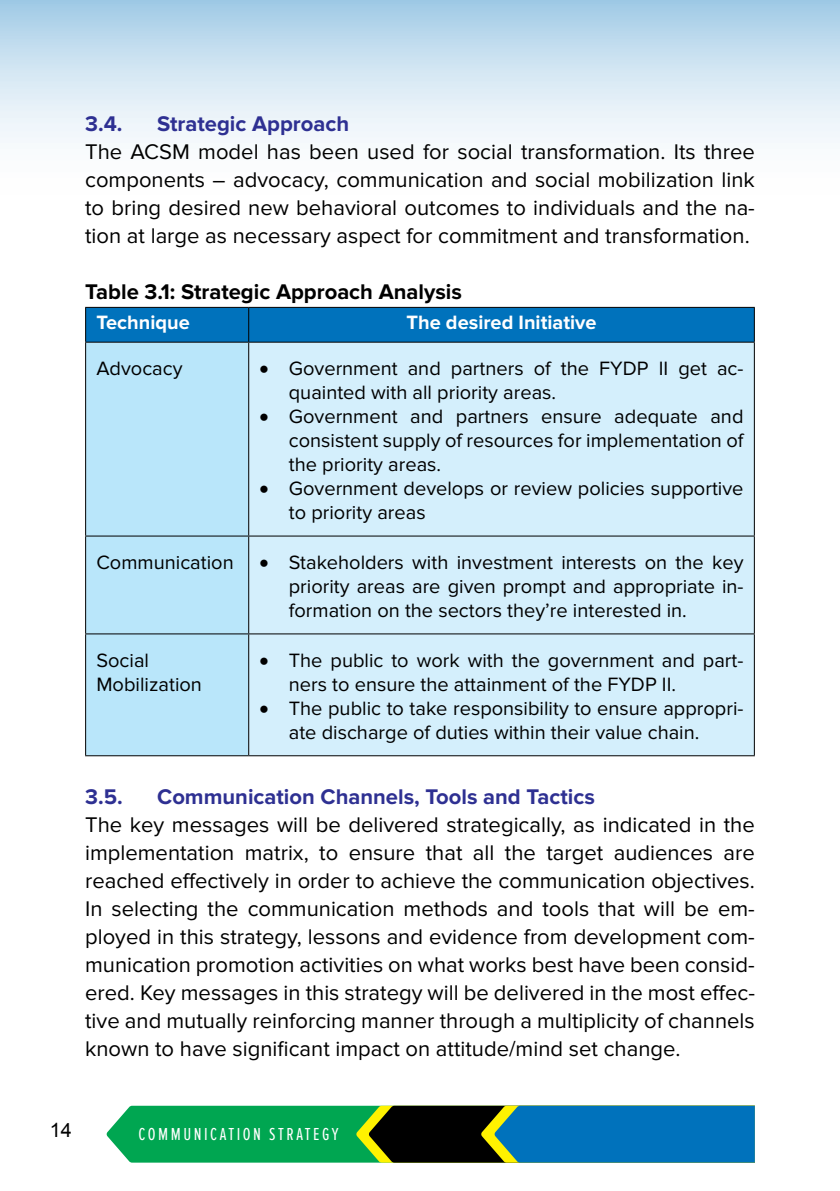
<style>
.page{position:relative;width:840px;height:1191px;background:#fff}
.page>*{position:absolute;margin:0;border:0;box-sizing:border-box;transform-origin:0 0}
.t1{font:22px/28px "Proxima Nova";color:#000;text-align:justify}
.t2{font:700 22px "Proxima Nova";color:#2e3092}
.t3{font:700 22px "Proxima Nova";color:#000}
.t4{font:20px/24px "Proxima Nova";color:#000}
.t5{font:700 20px "Proxima Nova";color:#fff}
.t6{font:19.8px "Arial";color:#000}
.t7{font:18px "Proxima Nova Ex Cn";letter-spacing:.14em;color:#fff}
</style>
<div class="page">
<svg style="left:106px;top:1105px;width:648px;height:57px;background:#137c6d"></svg>
<div style="left:0;top:0;width:839px;height:214px;background:linear-gradient(to bottom,#aed1e9,#fff)"></div>
<div style="left:86px;top:308px;width:667px;height:34px;background:#0072bc"></div>
<div style="left:86px;top:343px;width:162px;height:412px;background:#b9e6fa"></div>
<div style="left:249px;top:343px;width:504px;height:412px;background:#d4effc"></div>
<hr style="left:85px;top:307px;width:163px;height:1px;background:#000">
<hr style="left:248px;top:307px;width:506px;height:1px;background:#000">
<hr style="left:85px;top:342px;width:163px;height:1px;background:#000">
<hr style="left:248px;top:342px;width:506px;height:1px;background:#000">
<hr style="left:85px;top:535px;width:163px;height:1px;background:#000">
<hr style="left:248px;top:535px;width:506px;height:1px;background:#000">
<hr style="left:85px;top:633px;width:163px;height:1px;background:#000">
<hr style="left:248px;top:633px;width:506px;height:1px;background:#000">
<hr style="left:85px;top:755px;width:163px;height:1px;background:#000">
<hr style="left:248px;top:755px;width:506px;height:1px;background:#000">
<hr style="left:85px;top:308px;width:1px;height:34px;background:#000">
<hr style="left:85px;top:343px;width:1px;height:192px;background:#000">
<hr style="left:85px;top:536px;width:1px;height:97px;background:#000">
<hr style="left:85px;top:634px;width:1px;height:121px;background:#000">
<hr style="left:248px;top:308px;width:1px;height:34px;background:#000">
<hr style="left:753px;top:308px;width:1px;height:34px;background:#000">
<hr style="left:248px;top:343px;width:1px;height:192px;background:#000">
<hr style="left:753px;top:343px;width:1px;height:192px;background:#000">
<hr style="left:248px;top:536px;width:1px;height:97px;background:#000">
<hr style="left:753px;top:536px;width:1px;height:97px;background:#000">
<hr style="left:248px;top:634px;width:1px;height:121px;background:#000">
<hr style="left:753px;top:634px;width:1px;height:121px;background:#000">
<p class="t2" style="left:85px;top:111px;width:39px">3.4.</p>
<p class="t2" style="left:157px;top:111px;width:193px">Strategic Approach</p>
<p class="t1" style="left:85px;top:138px;width:671px">The ACSM model has been used for social transformation. Its three components – advocacy, communication and social mobilization link to bring desired new behavioral outcomes to individuals and the na&shy;tion at large as necessary aspect for commitment and transformation.</p>
<p class="t3" style="left:85px;top:279px;width:378px">Table 3.1: Strategic Approach Analysis</p>
<p class="t5" style="left:96px;top:311px;width:95px">Technique</p>
<p class="t5" style="left:406px;top:311px;width:191px">The desired Initiative</p>
<p class="t4" style="left:96px;top:357px;width:88px">Advocacy</p>
<p class="t4" style="left:289px;top:357px;width:456px;text-indent:-29px">• Government and partners of the FYDP II get ac&shy;quainted with all priority areas.</p>
<p class="t4" style="left:289px;top:405px;width:456px;text-align:justify;text-indent:-29px">• Government and partners ensure adequate and consistent supply of resources for implementation of the priority areas.</p>
<p class="t4" style="left:289px;top:477px;width:456px;text-indent:-29px">• Government develops or review policies supportive to priority areas</p>
<p class="t4" style="left:96px;top:550px;width:139px">Communication</p>
<p class="t4" style="left:289px;top:550px;width:456px;text-align:justify;text-indent:-29px">• Stakeholders with investment interests on the key priority areas are given prompt and appropriate in&shy;formation on the sectors they’re interested in.</p>
<p class="t4" style="left:96px;top:648px;width:107px">Social<br>Mobilization</p>
<p class="t4" style="left:289px;top:648px;width:456px;text-indent:-29px">• The public to work with the government and part&shy;ners to ensure the attainment of the FYDP II.</p>
<p class="t4" style="left:289px;top:696px;width:456px;text-indent:-29px">• The public to take responsibility to ensure appropri&shy;ate discharge of duties within their value chain.</p>
<p class="t2" style="left:85px;top:784px;width:39px">3.5.</p>
<p class="t2" style="left:157px;top:784px;width:439px">Communication Channels, Tools and Tactics</p>
<p class="t1" style="left:85px;top:811px;width:671px">The key messages will be delivered strategically, as indicated in the implementation matrix, to ensure that all the target audiences are reached effectively in order to achieve the communication objectives.<br>In selecting the communication methods and tools that will be em&shy;ployed in this strategy, lessons and evidence from development com&shy;munication promotion activities on what works best have been consid&shy;ered. Key messages in this strategy will be delivered in the most effec&shy;tive and mutually reinforcing manner through a multiplicity of channels known to have significant impact on attitude/mind set change.</p>
<p class="t6" style="left:50px;top:1117px;width:24px">14</p>
<p class="t7" style="left:138px;top:1124px;width:202px">COMMUNICATION STRATEGY</p>
</div>
